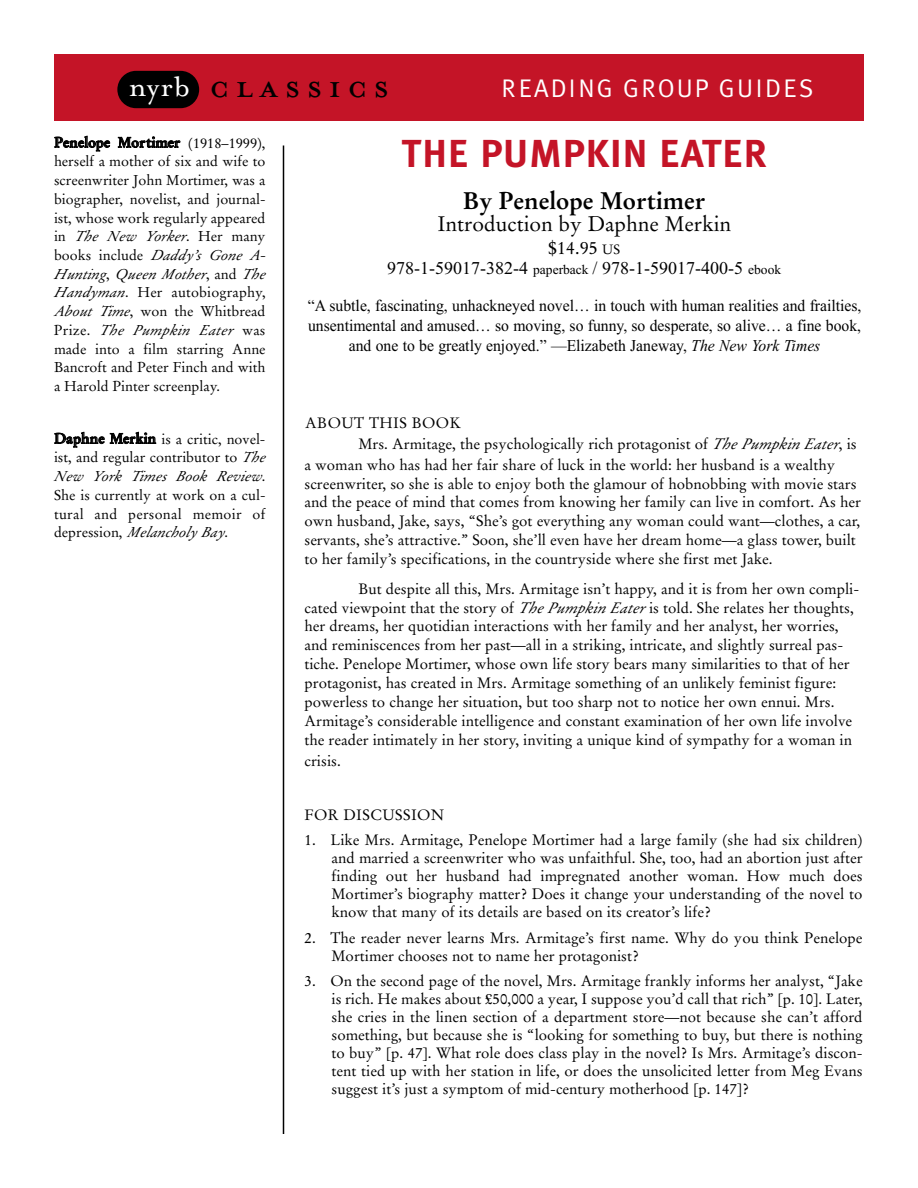
<style>
.page{position:relative;width:918px;height:1188px;background:#fff}
.page>*{position:absolute;margin:0;border:0;box-sizing:border-box;transform-origin:0 0}
.t1{font:44.7px "Mrs Eaves Petite Caps";letter-spacing:.14em;color:#000}
.t2{font:700 39px "Meta Plus";letter-spacing:.01em;color:#c41427}
.t3{font:25.5px "Meta Plus Normal";letter-spacing:.09em;color:#fff}
.t4{font:700 24px "Stempel Garamond";color:#000}
.t5{font:21px "Stempel Garamond";color:#000}
.t6{font:18px "Times New Roman";color:#000}
.t7{font:18px "Stempel Garamond";color:#000}
.t8{font:16.5px/20.2px "Times New Roman";color:#000;text-align:center;scale:.95 1}
.t9{font:15px/18.9px "Stempel Garamond";color:#000}
.t10{font:15px "Stempel Garamond";letter-spacing:.025em;color:#000}
.t11{font:14.25px/18.8px "Stempel Garamond";color:#000}
.s1{font-family:"Mrs Eaves Roman";font-size:32.25px;color:#fff}
.s2{font-weight:700}
.s3{font-style:italic}
.s4{font-size:13.5px}
</style>
<div class="page">
<div style="left:54px;top:54px;width:810px;height:66px;background:#c41427"></div>
<div style="left:117px;top:71px;width:82px;height:37px;background:#000;border-radius:19px"></div>
<hr style="left:283px;top:146px;width:1px;height:988px;background:#000">
<h1 class="t1" style="left:129px;top:56px;width:262px"><span class="s1">nyrb</span> classics</h1>
<h3 class="t3" style="left:502px;top:74px;width:313px">READING GROUP GUIDES</h3>
<p class="t11" style="left:54px;top:134px;width:216px"><span class="s2">Penelope Mortimer</span> (1918–1999), herself a mother of six and wife to screenwriter John Mortimer, was a biographer, novelist, and journal&shy;ist, whose work regularly appeared in <span class="s3">The New Yorker</span>. Her many books include <span class="s3">Daddy’s Gone A-<br>Hunting</span>, <span class="s3">Queen Mother</span>, a n d <span class="s3">The<br>Handyman</span>. Her autobiography,<br><span class="s3">About Time</span>, won the Whitbread<br>Prize. <span class="s3">The Pumpkin Eater</span> was made into a film starring Anne<br>Bancroft and Peter Finch and with a Harold Pinter screenplay.</p>
<p class="t11" style="left:54px;top:431px;width:216px"><span class="s2">Daphne Merkin</span> is a critic, novel&shy;ist, and regular contributor to <span class="s3">The<br>New York Times Book Review</span>.<br>She is currently at work on a cul&shy;tural and personal memoir of depression, <span class="s3">Melancholy Bay</span>.</p>
<h2 class="t2" style="left:401px;top:131px;width:367px">THE PUMPKIN EATER</h2>
<h3 class="t4" style="left:463px;top:190px;width:244px">By Penelope Mortimer</h3>
<h3 class="t5" style="left:437px;top:214px;width:295px">Introduction by Daphne Merkin</h3>
<p class="t7" style="left:548px;top:240px;width:74px">$14.95 <span class="s4">US</span></p>
<p class="t6" style="left:387px;top:257px;width:395px">978-1-59017-382-4 <span class="s4">paperback</span> / 978-1-59017-400-5 <span class="s4">ebook</span></p>
<p class="t8" style="left:308px;top:295px;width:584px">“A subtle, fascinating, unhackneyed novel… in touch with human realities and frailties, unsentimental and amused… so moving, so funny, so desperate, so alive… a fine book, and one to be greatly enjoyed.” —Elizabeth Janeway, <span class="s3">The New York Times</span></p>
<p class="t10" style="left:305px;top:416px;width:158px">ABOUT THIS BOOK</p>
<p class="t9" style="left:358px;top:436px;width:500px">Mrs. Armitage, the psychologically rich protagonist of <span class="s3">The Pumpkin Eater</span>, is</p>
<p class="t9" style="left:305px;top:456px;width:532px">a woman who has had her fair share of luck in the world: her husband is a wealthy</p>
<p class="t9" style="left:305px;top:475px;width:558px">screenwriter, so she is able to enjoy both the glamour of hobnobbing with movie stars and the peace of mind that comes from knowing her family can live in comfort. As her own husband, Jake, says, “She’s got everything any woman could want—clothes, a car, servants, she’s attractive.” Soon, she’ll even have her dream home—a glass tower, built to her family’s specifications, in the countryside where she first met Jake.</p>
<p class="t9" style="left:305px;top:580px;width:556px;text-indent:54px">But despite all this, Mrs. Armitage isn’t happy, and it is from her own compli&shy;cated viewpoint that the story of <span class="s3">The Pumpkin Eater</span>is told. She relates her thoughts, her dreams, her quotidian interactions with her family and her analyst, her worries, and reminiscences from her past—all in a striking, intricate, and slightly surreal pas&shy;tiche. Penelope Mortimer, whose own life story bears many similarities to that of her protagonist, has created in Mrs. Armitage something of an unlikely feminist figure: powerless to change her situation, but too sharp not to notice her own ennui. Mrs.<br>Armitage’s considerable intelligence and constant examination of her own life involve the reader intimately in her story, inviting a unique kind of sympathy for a woman in</p>
<p class="t9" style="left:305px;top:752px;width:38px">crisis.</p>
<p class="t10" style="left:305px;top:808px;width:141px">FOR DISCUSSION</p>
<p class="t9" style="left:332px;top:832px;width:533px;line-height:18px;text-align:justify;text-indent:-27px">1. Like Mrs. Armitage, Penelope Mortimer had a large family (she had six children) and married a screenwriter who was unfaithful. She, too, had an abortion just after finding out her husband had impregnated another woman. How much does Mortimer’s biography matter? Does it change your understanding of the novel to know that many of its details are based on its creator’s life?</p>
<p class="t9" style="left:332px;top:930px;width:533px;line-height:18px;text-indent:-27px">2. The reader never learns Mrs. Armitage’s first name. Why do you think Penelope<br>Mortimer chooses not to name her protagonist?</p>
<p class="t9" style="left:332px;top:973px;width:533px;line-height:18px;text-align:justify;text-indent:-27px">3. On the second page of the novel, Mrs. Armitage frankly informs her analyst, “Jake is rich. He makes about £50,000 a year, I suppose you’d call that rich” [p. 10]. Later, she cries in the linen section of a department store—not because she can’t afford something, but because she is “looking for something to buy, but there is nothing to buy” [p. 47]. What role does class play in the novel? Is Mrs. Armitage’s discon&shy;tent tied up with her station in life, or does the unsolicited letter from Meg Evans suggest it’s just a symptom of mid-century motherhood [p. 147]?</p>
</div>
